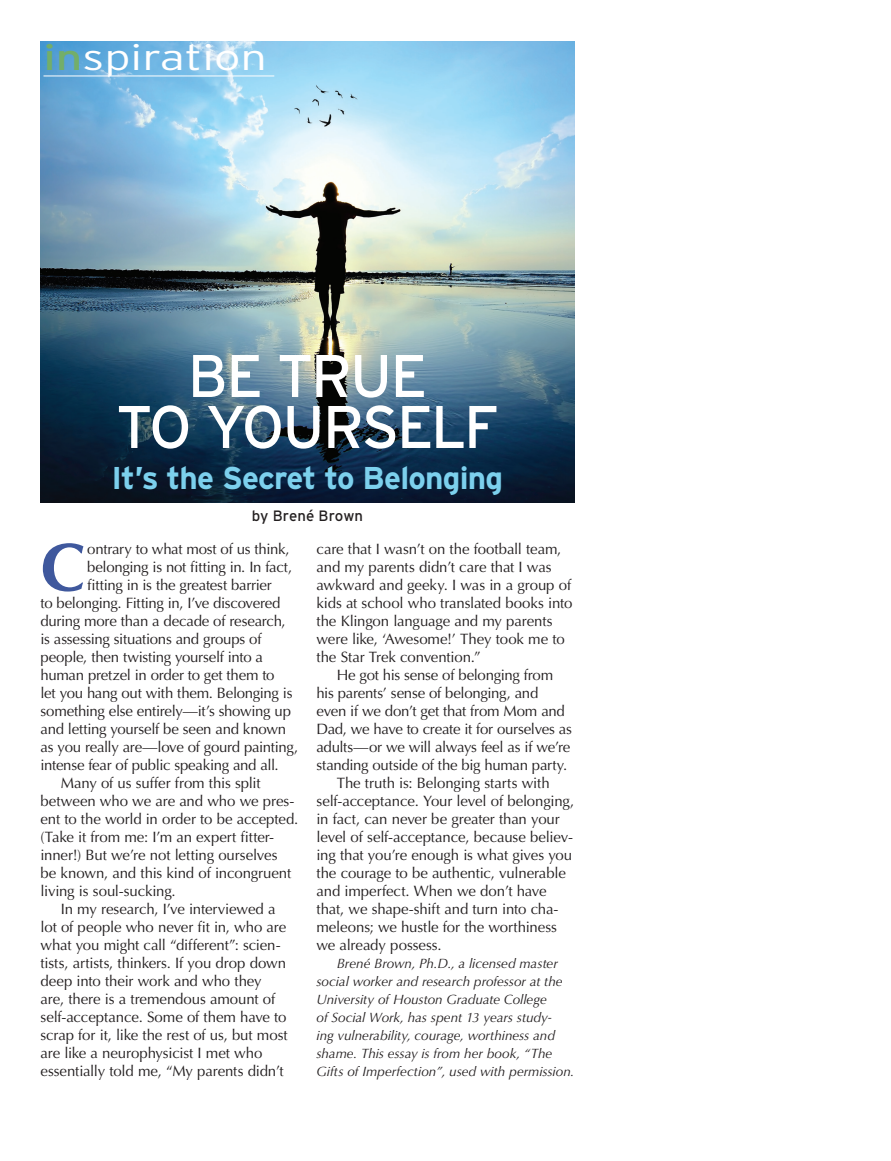
<style>
.page{position:relative;width:891px;height:1161px;background:#fff}
.page>*{position:absolute;margin:0;border:0;box-sizing:border-box;transform-origin:0 0}
.NA_article_first_par{font:700 67.5px "Optima LT Std";color:#3f589d}
.Article_Body{font:60px/51px "Interstate";letter-spacing:-.04em;color:#fff;text-align:center}
.Dept_Header_w_line{font:300 36px "Interstate";color:#fff;scale:1.3 1}
.Article_Body-2{font:700 31.5px "Interstate";letter-spacing:-.025em;color:#7cd0ed}
.NA_Article_text{font:15px/18px "Optima LT Std";letter-spacing:-.01em;color:#231f20}
.NA_article_first_par-2{font:15px "Optima LT Std";letter-spacing:-.02em;color:#231f20}
.NA_Article_By_Line{font:15px "Interstate";letter-spacing:.005em;color:#231f20}
.NA_article_italics{font:italic 13.5px/18px "Optima LT Std";letter-spacing:-.005em;color:#231f20}
.s1{font-weight:400;color:#73ae69}
</style>
<div class="page">
<img style="left:40px;top:41px;width:534px;height:461px">
<hr style="left:44px;top:76px;width:230px;height:1px;background:#fff">
<p class="Dept_Header_w_line" style="left:44px;top:37px;width:174px"><span class="s1">in</span>spiration</p>
<p class="Article_Body" style="left:116px;top:350px;width:384px">BE TRUE<br>TO YOURSELF</p>
<p class="Article_Body-2" style="left:112px;top:461px;width:393px">It’s the Secret to Belonging</p>
<p class="NA_Article_By_Line" style="left:252px;top:507px;width:113px">by Brené Brown</p>
<p class="NA_article_first_par" style="left:40px;top:528px;width:47px">C</p>
<p class="NA_article_first_par-2" style="left:87px;top:541px;width:204px">ontrary to what most of us think,</p>
<p class="NA_article_first_par-2" style="left:87px;top:559px;width:207px">belonging is not fitting in. In fact,</p>
<p class="NA_article_first_par-2" style="left:87px;top:577px;width:186px">fitting in is the greatest barrier</p>
<p class="NA_article_first_par-2" style="left:40px;top:595px;width:242px">to belonging. Fitting in, I’ve discovered</p>
<p class="NA_article_first_par-2" style="left:40px;top:613px;width:247px">during more than a decade of research,</p>
<p class="NA_article_first_par-2" style="left:40px;top:631px;width:223px">is assessing situations and groups of</p>
<p class="NA_article_first_par-2" style="left:40px;top:649px;width:224px">people, then twisting yourself into a</p>
<p class="NA_article_first_par-2" style="left:40px;top:667px;width:236px">human pretzel in order to get them to</p>
<p class="NA_article_first_par-2" style="left:40px;top:685px;width:254px">let you hang out with them. Belonging is</p>
<p class="NA_article_first_par-2" style="left:40px;top:703px;width:252px">something else entirely—it’s showing up</p>
<p class="NA_article_first_par-2" style="left:40px;top:721px;width:247px">and letting yourself be seen and known</p>
<p class="NA_article_first_par-2" style="left:40px;top:739px;width:259px">as you really are—love of gourd painting,</p>
<p class="NA_article_first_par-2" style="left:40px;top:757px;width:240px">intense fear of public speaking and all.</p>
<p class="NA_Article_text" style="left:40px;top:774px;width:259px;text-indent:20px">Many of us suffer from this split between who we are and who we pres&shy;ent to the world in order to be accepted. (Take it from me: I’m an expert fitter&shy;inner!) But we’re not letting ourselves<br>be known, and this kind of incongruent living is soul-sucking.</p>
<p class="NA_Article_text" style="left:40px;top:900px;width:249px;text-indent:20px">In my research, I’ve interviewed a lot of people who never fit in, who are what you might call “different”: scien&shy;tists, artists, thinkers. If you drop down deep into their work and who they are, there is a tremendous amount of self-acceptance. Some of them have to scrap for it, like the rest of us, but most are like a neurophysicist I met who essentially told me, “My parents didn’t</p>
<p class="NA_Article_text" style="left:317px;top:540px;width:258px">care that I wasn’t on the football team, and my parents didn’t care that I was awkward and geeky. I was in a group of kids at school who translated books into the Klingon language and my parents were like, ‘Awesome!’ They took me to the Star Trek convention.”</p>
<p class="NA_Article_text" style="left:317px;top:666px;width:257px;text-indent:20px">He got his sense of belonging from his parents’ sense of belonging, and<br>even if we don’t get that from Mom and Dad, we have to create it for ourselves as adults—or we will always feel as if we’re standing outside of the big human party.</p>
<p class="NA_Article_text" style="left:317px;top:774px;width:259px;text-indent:20px">The truth is: Belonging starts with self-acceptance. Your level of belonging, in fact, can never be greater than your level of self-acceptance, because believ&shy;ing that you’re enough is what gives you the courage to be authentic, vulnerable and imperfect. When we don’t have that, we shape-shift and turn into cha&shy;meleons; we hustle for the worthiness we already possess.</p>
<p class="NA_article_italics" style="left:317px;top:955px;width:259px;text-indent:20px">Brené Brown, Ph.D., a licensed master social worker and research professor at the University of Houston Graduate College<br>of Social Work, has spent 13 years study-<br>ing vulnerability, courage, worthiness and shame. This essay is from her book, “The Gifts of Imperfection”, used with permission.</p>
</div>
